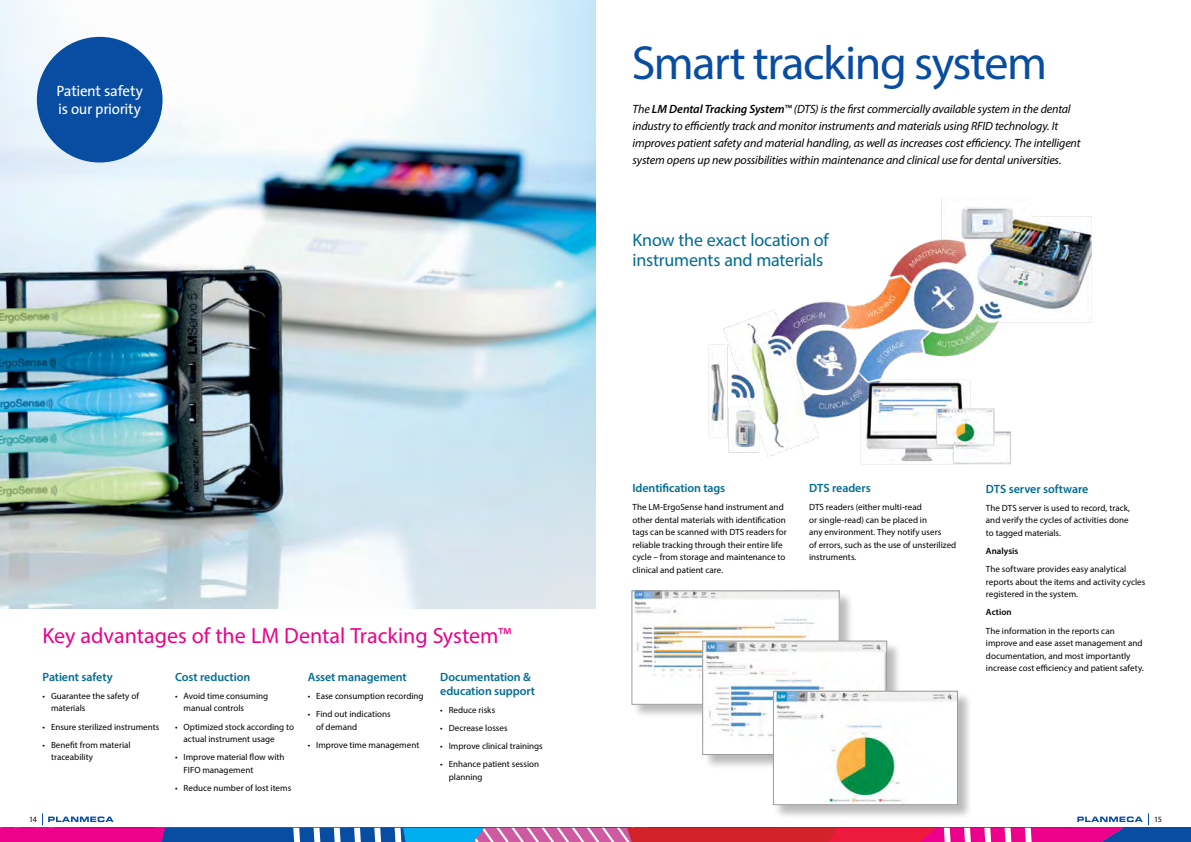
<style>
.page{position:relative;width:1191px;height:842px;background:#fff}
.page>*{position:absolute;margin:0;border:0;box-sizing:border-box;transform-origin:0 0}
.t1{font:48px "Myriad Pro";letter-spacing:-.03em;color:#084da1}
.t2{font:22px "Myriad Pro";color:#ec008c}
.t3{font:18px/20px "Myriad Pro";letter-spacing:-.01em;color:#026c93}
.t4{font:15px/18px "The Sans";letter-spacing:-.025em;color:#fff}
.t5{font:italic 12px/17px "Myriad Pro";letter-spacing:-.01em;color:#000}
.t6{font:600 12px/14px "Myriad Pro";letter-spacing:-.01em;color:#026c93}
.t7{font:9px/12.5px "Myriad Pro";color:#000}
.t8{font:600 9px "Myriad Pro";color:#000}
.t9{font:8px "Myriad Pro";color:#000}
.s1{font-weight:600}
</style>
<div class="page">
<img style="left:0;top:0;width:595px;height:608px">
<div style="left:37px;top:37px;width:125px;height:125px;background:#084da1;border-radius:50%"></div>
<img style="left:708px;top:198px;width:384px;height:267px">
<div style="left:632px;top:591px;width:222px;height:128px;background:#000;opacity:.27"></div>
<img style="left:634px;top:593px;width:203px;height:109px">
<div style="left:632px;top:591px;width:207px;height:113px;border:1px solid #999b9e"></div>
<div style="left:703px;top:641px;width:198px;height:128px;background:#000;opacity:.27"></div>
<img style="left:704px;top:643px;width:181px;height:110px">
<div style="left:702px;top:641px;width:185px;height:114px;border:1px solid #999b9e"></div>
<div style="left:773px;top:691px;width:199px;height:129px;background:#000;opacity:.27"></div>
<img style="left:775px;top:693px;width:180px;height:110px">
<div style="left:773px;top:691px;width:184px;height:114px;border:1px solid #999b9e"></div>
<div style="left:0;top:828px;width:1191px;height:14px;background:#084da1"></div>
<svg style="left:0;top:814px;width:1142px;height:28px"></svg>
<h3 class="t4" style="left:56px;top:82px;width:88px">Patient safety is our priority</h3>
<h2 class="t2" style="left:43px;top:622px;width:470px">Key advantages of the LM Dental Tracking System™</h2>
<h3 class="t6" style="left:175px;top:669px;width:77px">Cost reduction</h3>
<p class="t7" style="left:184px;top:689px;width:86px;text-indent:-9px">• Avoid time consuming manual controls</p>
<p class="t7" style="left:184px;top:720px;width:112px;text-indent:-9px">• Optimized stock according to actual instrument usage</p>
<p class="t7" style="left:184px;top:751px;width:102px;text-indent:-9px">• Improve material flow with<br>FIFO management</p>
<p class="t7" style="left:175px;top:781px;width:118px">• Reduce number of lost items</p>
<h3 class="t6" style="left:43px;top:669px;width:72px">Patient safety</h3>
<p class="t7" style="left:51px;top:689px;width:89px;text-indent:-9px">• Guarantee the safety of materials</p>
<p class="t7" style="left:43px;top:720px;width:118px">• Ensure sterilized instruments</p>
<p class="t7" style="left:51px;top:738px;width:81px;text-indent:-9px">• Benefit from material traceability</p>
<h3 class="t6" style="left:440px;top:669px;width:96px">Documentation &amp; education support</h3>
<p class="t7" style="left:440px;top:703px;width:57px">• Reduce risks</p>
<p class="t7" style="left:440px;top:722px;width:69px">• Decrease losses</p>
<p class="t7" style="left:440px;top:740px;width:104px">• Improve clinical trainings</p>
<p class="t7" style="left:449px;top:758px;width:92px;text-indent:-9px">• Enhance patient session planning</p>
<h3 class="t6" style="left:308px;top:669px;width:101px">Asset management</h3>
<p class="t7" style="left:308px;top:689px;width:117px">• Ease consumption recording</p>
<p class="t7" style="left:316px;top:708px;width:76px;text-indent:-9px">• Find out indications of demand</p>
<p class="t7" style="left:308px;top:738px;width:113px">• Improve time management</p>
<h1 class="t1" style="left:632px;top:33px;width:417px">Smart tracking system</h1>
<p class="t5" style="left:632px;top:100px;width:449px">The <span class="s1">LM Dental Tracking System</span>™ (DTS) is the first commercially available system in the dental industry to efficiently track and monitor instruments and materials using RFID technology. It improves patient safety and material handling, as well as increases cost efficiency. The intelligent system opens up new possibilities within maintenance and clinical use for dental universities.</p>
<h3 class="t3" style="left:632px;top:230px;width:198px">Know the exact location of instruments and materials</h3>
<h3 class="t6" style="left:632px;top:481px;width:94px">Identification tags</h3>
<p class="t7" style="left:632px;top:501px;width:156px">The LM-ErgoSense hand instrument and other dental materials with identification tags can be scanned with DTS readers for reliable tracking through their entire life cycle – from storage and maintenance to clinical and patient care.</p>
<h3 class="t6" style="left:809px;top:481px;width:63px">DTS readers</h3>
<p class="t7" style="left:809px;top:501px;width:149px">DTS readers (either multi-read<br>or single-read) can be placed in<br>any environment. They notify users<br>of errors, such as the use of unsterilized instruments.</p>
<h3 class="t6" style="left:986px;top:481px;width:104px">DTS server software</h3>
<p class="t7" style="left:986px;top:501px;width:146px">The DTS server is used to record, track, and verify the cycles of activities done to tagged materials.</p>
<p class="t8" style="left:986px;top:545px;width:34px">Analysis</p>
<p class="t7" style="left:986px;top:563px;width:161px">The software provides easy analytical reports about the items and activity cycles registered in the system.</p>
<p class="t8" style="left:986px;top:607px;width:27px">Action</p>
<p class="t7" style="left:986px;top:624px;width:159px">The information in the reports can improve and ease asset management and documentation, and most importantly increase cost efficiency and patient safety.</p>
<p class="t9" style="left:29px;top:815px;width:9px">14</p>
<p class="t9" style="left:1154px;top:815px;width:9px">15</p>
</div>
